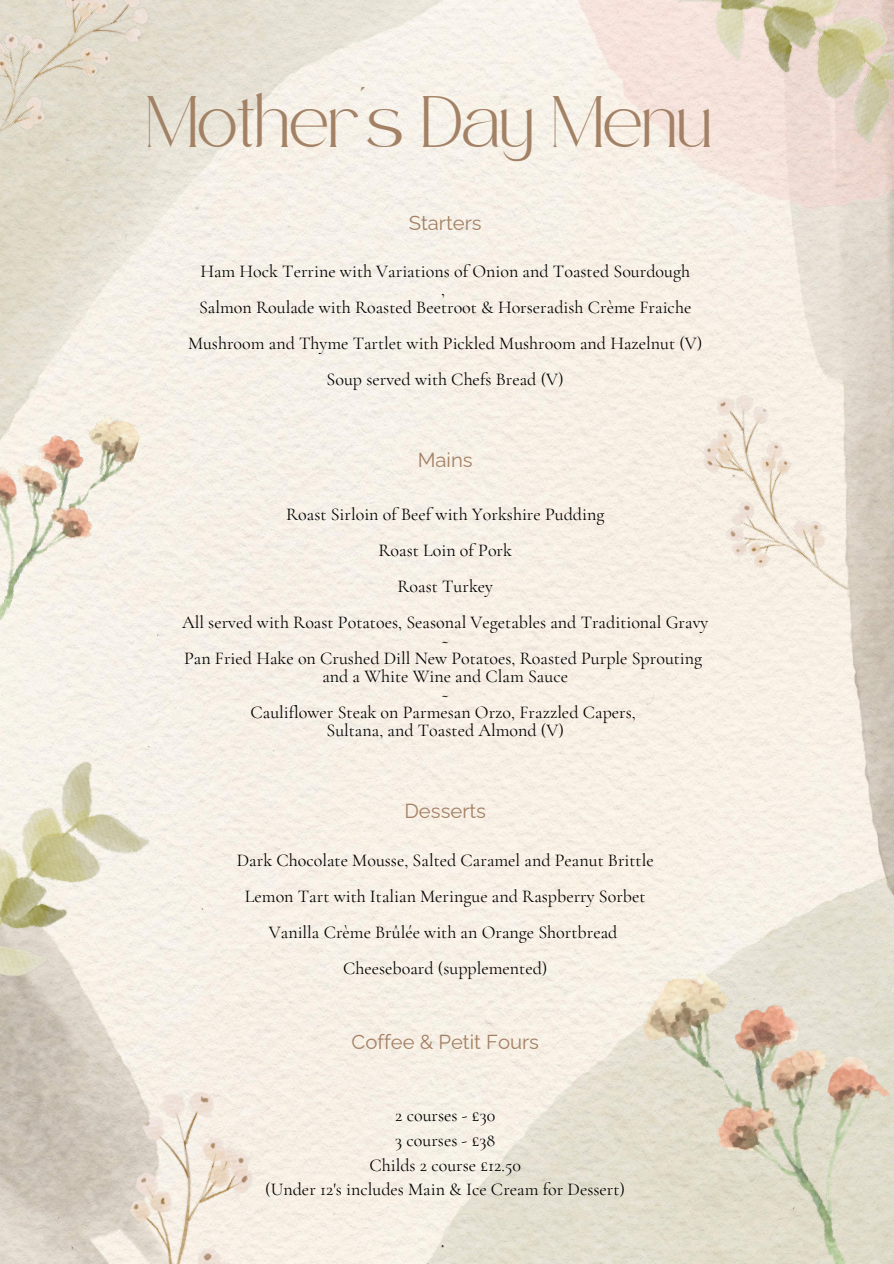
<style>
.page{position:relative;width:894px;height:1264px;background:#fff}
.page>*{position:absolute;margin:0;border:0;box-sizing:border-box;transform-origin:0 0}
.t1{font:35.55px "Safira March";color:#a38165}
.t2{font:20.25px "Raleway";color:#a38165}
.t3{font:18px "Cormorant Garamond";color:#000}
</style>
<div class="page">
<img style="left:0;top:0;width:893px;height:1263px">
<img style="left:633px;top:935px;width:260px;height:328px">
<img style="left:657px;top:382px;width:221px;height:249px">
<img style="left:657px;top:0;width:236px;height:157px">
<img style="left:0;top:747px;width:166px;height:287px">
<img style="left:0;top:387px;width:143px;height:257px">
<img style="left:40px;top:1076px;width:271px;height:187px">
<img style="left:0;top:0;width:161px;height:189px">
<p class="t1" style="left:146px;top:113px;width:567px">Mother's Day Menu</p>
<p class="t2" style="left:408px;top:211px;width:74px">Starters</p>
<h2 class="t3" style="left:200px;top:260px;width:491px">Ham Hock Terrine with Variations of Onion and Toasted Sourdough</h2>
<p class="t3" style="left:441px;top:278px;width:5px">,</p>
<p class="t3" style="left:199px;top:296px;width:493px">Salmon Roulade with Roasted Beetroot &amp; Horseradish Crème Fraiche</p>
<p class="t3" style="left:188px;top:332px;width:516px">Mushroom and Thyme Tartlet with Pickled Mushroom and Hazelnut (V)</p>
<p class="t3" style="left:326px;top:368px;width:239px">Soup served with Chefs Bread (V)</p>
<p class="t2" style="left:417px;top:448px;width:56px">Mains</p>
<h2 class="t3" style="left:286px;top:503px;width:320px">Roast Sirloin of Beef with Yorkshire Pudding</h2>
<p class="t3" style="left:378px;top:539px;width:135px">Roast Loin of Pork</p>
<p class="t3" style="left:397px;top:575px;width:97px">Roast Turkey</p>
<p class="t3" style="left:182px;top:611px;width:527px">All served with Roast Potatoes, Seasonal Vegetables and Traditional Gravy</p>
<p class="t3" style="left:441px;top:629px;width:9px">~</p>
<p class="t3" style="left:184px;top:647px;width:519px">Pan Fried Hake on Crushed Dill New Potatoes, Roasted Purple Sprouting</p>
<p class="t3" style="left:322px;top:665px;width:247px">and a White Wine and Clam Sauce</p>
<p class="t3" style="left:441px;top:683px;width:9px">~</p>
<p class="t3" style="left:250px;top:701px;width:387px">Cauliflower Steak on Parmesan Orzo, Frazzled Capers,</p>
<p class="t3" style="left:326px;top:719px;width:239px">Sultana, and Toasted Almond (V)</p>
<p class="t2" style="left:404px;top:799px;width:83px">Desserts</p>
<h2 class="t3" style="left:237px;top:849px;width:418px">Dark Chocolate Mousse, Salted Caramel and Peanut Brittle</h2>
<p class="t3" style="left:245px;top:885px;width:402px">Lemon Tart with Italian Meringue and Raspberry Sorbet</p>
<p class="t3" style="left:269px;top:921px;width:350px">Vanilla Crème Brûlée with an Orange Shortbread</p>
<p class="t3" style="left:343px;top:957px;width:206px">Cheeseboard (supplemented)</p>
<p class="t2" style="left:351px;top:1030px;width:189px">Coffee &amp; Petit Fours</p>
<h2 class="t3" style="left:395px;top:1104px;width:102px">2 courses - £30</h2>
<p class="t3" style="left:395px;top:1129px;width:101px">3 courses - £38</p>
<p class="t3" style="left:369px;top:1153px;width:153px">Childs 2 course £12.50</p>
<p class="t3" style="left:265px;top:1178px;width:361px">(Under 12's includes Main &amp; Ice Cream for Dessert)</p>
</div>
